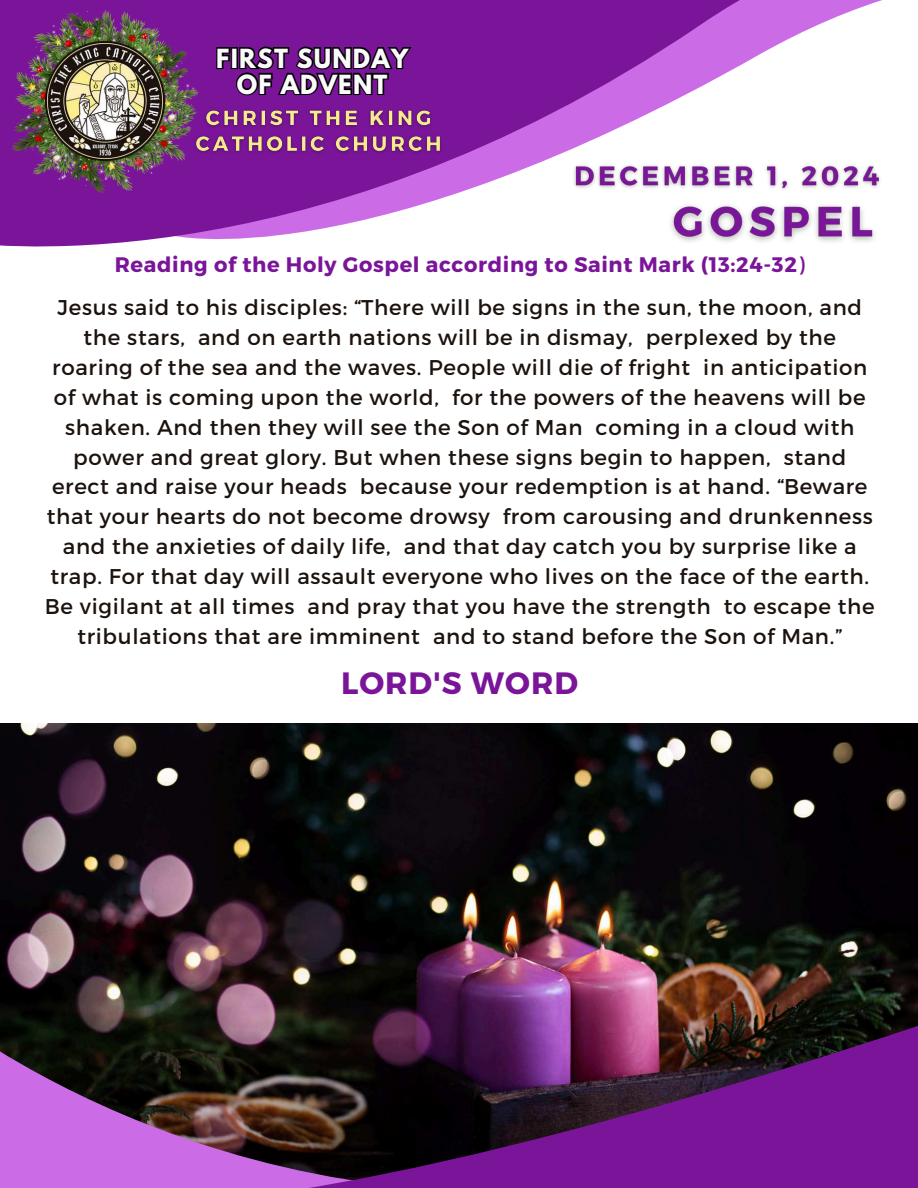
<style>
.page{position:relative;width:918px;height:1188px;background:#fff}
.page>*{position:absolute;margin:0;border:0;box-sizing:border-box;transform-origin:0 0}
.t1{font:700 30.9px "Montserrat";letter-spacing:.03em;color:#7a1599}
.t2{font:700 23.4px/25.8px "League Spartan";letter-spacing:.055em;color:#fbfafa;text-align:center}
.t3{font:21.3px/29.8px "Montserrat";letter-spacing:.03em;color:#1c130e;text-align:center}
.t4{font:700 21px "Montserrat";letter-spacing:.03em;color:#7a1599}
.s1{font-weight:400}
</style>
<div class="page">
<svg style="left:0;top:0;width:882px;height:247px"></svg>
<img style="left:662px;top:197px;width:220px;height:50px">
<img style="left:568px;top:157px;width:314px;height:40px">
<img style="left:0;top:723px;width:918px;height:167px">
<img style="left:0;top:890px;width:918px;height:298px">
<img style="left:199px;top:105px;width:247px;height:53px">
<svg style="left:215px;top:39px;width:199px;height:58px;background:#4a0c5d"></svg>
<img style="left:12px;top:11px;width:187px;height:181px">
<img style="left:46px;top:42px;width:118px;height:118px">
<p class="t2" style="left:216px;top:48px;width:193px">FIRST SUNDAY<br>OF ADVENT</p>
<p class="t4" style="left:115px;top:251px;width:692px">Reading of the Holy Gospel according to Saint Mark (13:24-32<span class="s1">)</span></p>
<p class="t3" style="left:45px;top:292px;width:832px">Jesus said to his disciples: “There will be signs in the sun, the moon, and the stars, and on earth nations will be in dismay, perplexed by the roaring of the sea and the waves. People will die of fright in anticipation of what is coming upon the world, for the powers of the heavens will be shaken. And then they will see the Son of Man coming in a cloud with power and great glory. But when these signs begin to happen, stand erect and raise your heads because your redemption is at hand. “Beware that your hearts do not become drowsy from carousing and drunkenness and the anxieties of daily life, and that day catch you by surprise like a trap. For that day will assault everyone who lives on the face of the earth.<br>Be vigilant at all times and pray that you have the strength to escape the tribulations that are imminent and to stand before the Son of Man.”</p>
<p class="t1" style="left:341px;top:663px;width:238px">LORD'S WORD</p>
</div>
